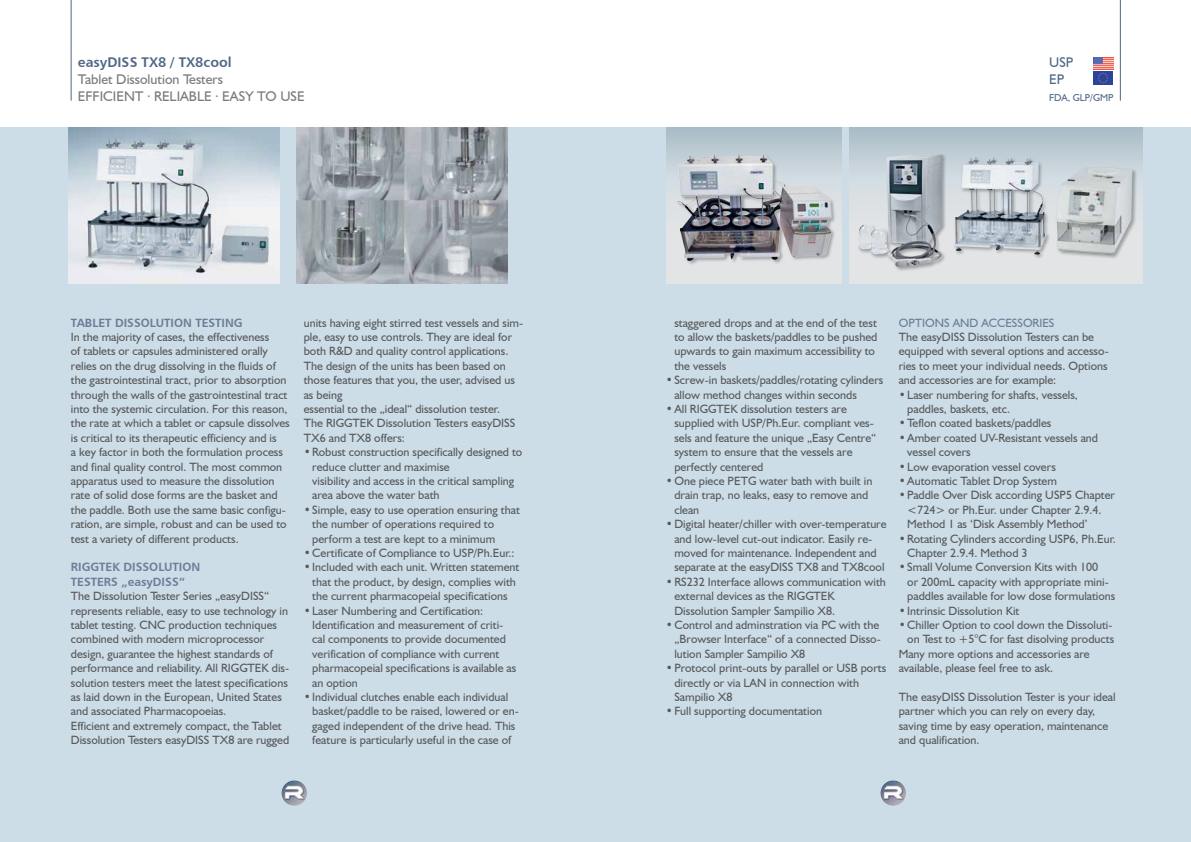
<style>
.page{position:relative;width:1191px;height:842px;background:#fff}
.page>*{position:absolute;margin:0;border:0;box-sizing:border-box;transform-origin:0 0}
.t1{font:14px/16.8px "Humanist 521 BT";color:#797a7d}
.t2{font:14px "Humanist 777 BT Bold B";color:#4e6886}
.t3{font:14px/16.8px "Humanist 521 BT";color:#4e6886}
.t4{font:12px/14.4px "Humanist 521 BT";color:#58595b}
.t5{font:12px/14.4px "Humanist 777 BT Bold B";color:#6d7c97}
.t6{font:12px "Humanist 521 BT";color:#6d7c97}
.t7{font:10px "Humanist 521 BT";color:#4e6886}
</style>
<div class="page">
<div style="left:0;top:128px;width:1191px;height:714px;background:#ccdde7"></div>
<hr style="left:71px;top:0;width:1px;height:101px;background:#4e6886">
<hr style="left:1120px;top:0;width:1px;height:101px;background:#4e6886">
<img style="left:281px;top:780px;width:25px;height:26px">
<img style="left:880px;top:780px;width:23px;height:26px">
<img style="left:1093px;top:58px;width:20px;height:26px">
<img style="left:68px;top:128px;width:211px;height:155px">
<img style="left:296px;top:128px;width:211px;height:155px">
<svg style="left:849px;top:128px;width:293px;height:155px;background:#cad3d9"></svg>
<div style="left:952px;top:156px;width:99px;height:103px;background:#000;opacity:.3"></div>
<img style="left:954px;top:158px;width:92px;height:97px">
<div style="left:1055px;top:166px;width:82px;height:94px;background:#000;opacity:.3"></div>
<img style="left:1055px;top:167px;width:77px;height:88px">
<div style="left:857px;top:153px;width:90px;height:119px;background:#000;opacity:.3"></div>
<img style="left:886px;top:154px;width:56px;height:113px">
<svg style="left:666px;top:128px;width:175px;height:155px;background:#c8d1d7"></svg>
<img style="left:666px;top:142px;width:176px;height:127px">
<p class="t2" style="left:78px;top:54px;width:155px">easyDISS TX8 / TX8cool</p>
<p class="t1" style="left:78px;top:71px;width:228px">Tablet Dissolution Testers<br>EFFICIENT ∙ RELIABLE ∙ EASY TO USE</p>
<p class="t5" style="left:71px;top:315px;width:173px">TABLET DISSOLUTION TESTING</p>
<p class="t4" style="left:71px;top:329px;width:220px">In the majority of cases, the effectiveness<br>of tablets or capsules administered orally relies on the drug dissolving in the fluids of the gastrointestinal tract, prior to absorption through the walls of the gastrointestinal tract into the systemic circulation. For this reason, the rate at which a tablet or capsule dissolves is critical to its therapeutic efficiency and is<br>a key factor in both the formulation process and final quality control. The most common apparatus used to measure the dissolution rate of solid dose forms are the basket and the paddle. Both use the same basic configu&shy;ration, are simple, robust and can be used to test a variety of different products.</p>
<p class="t5" style="left:71px;top:560px;width:131px">RIGGTEK DISSOLUTION<br>TESTERS „easyDISS“</p>
<p class="t4" style="left:71px;top:589px;width:220px">The Dissolution Tester Series „easyDISS“ represents reliable, easy to use technology in tablet testing. CNC production techniques combined with modern microprocessor design, guarantee the highest standards of performance and reliability. All RIGGTEK dis&shy;solution testers meet the latest specifications as laid down in the European, United States and associated Pharmacopoeias.<br>Efficient and extremely compact, the Tablet Dissolution Testers easyDISS TX8 are rugged</p>
<p class="t4" style="left:304px;top:315px;width:221px">units having eight stirred test vessels and sim&shy;ple, easy to use controls. They are ideal for both R&amp;D and quality control applications.<br>The design of the units has been based on those features that you, the user, advised us as being<br>essential to the „ideal“ dissolution tester.<br>The RIGGTEK Dissolution Testers easyDISS TX6 and TX8 offers:</p>
<p class="t4" style="left:312px;top:445px;width:212px;text-indent:-9px">•Robust construction specifically designed to reduce clutter and maximise<br>visibility and access in the critical sampling area above the water bath</p>
<p class="t4" style="left:312px;top:502px;width:209px;text-indent:-9px">•Simple, easy to use operation ensuring that the number of operations required to perform a test are kept to a minimum</p>
<p class="t4" style="left:304px;top:545px;width:212px">•Certificate of Compliance to USP/Ph.Eur.:</p>
<p class="t4" style="left:304px;top:560px;width:217px;text-align:center">•Included with each unit. Written statement that the product, by design, complies with the current pharmacopeial specifications</p>
<p class="t4" style="left:312px;top:603px;width:205px;text-indent:-9px">•Laser Numbering and Certification:<br>Identification and measurement of criti&shy;cal components to provide documented verification of compliance with current pharmacopeial specifications is available as an option</p>
<p class="t4" style="left:312px;top:689px;width:208px;text-indent:-9px">•Individual clutches enable each individual basket/paddle to be raised, lowered or en&shy;gaged independent of the drive head. This feature is particularly useful in the case of</p>
<p class="t3" style="left:1049px;top:54px;width:26px">USP<br>EP</p>
<p class="t7" style="left:1049px;top:91px;width:66px">FDA, GLP/GMP</p>
<p class="t4" style="left:674px;top:315px;width:204px">staggered drops and at the end of the test to allow the baskets/paddles to be pushed upwards to gain maximum accessibility to the vessels</p>
<p class="t4" style="left:674px;top:373px;width:210px;text-indent:-9px">•Screw-in baskets/paddles/rotating cylinders allow method changes within seconds</p>
<p class="t4" style="left:674px;top:401px;width:203px;text-indent:-9px">•All RIGGTEK dissolution testers are supplied with USP/Ph.Eur. compliant ves&shy;sels and feature the unique „Easy Centre“ system to ensure that the vessels are perfectly centered</p>
<p class="t4" style="left:674px;top:473px;width:199px;text-indent:-9px">•One piece PETG water bath with built in drain trap, no leaks, easy to remove and clean</p>
<p class="t4" style="left:666px;top:517px;width:222px;text-align:center">•Digital heater/chiller with over-temperature and low-level cut-out indicator. Easily re&shy;moved for maintenance. Independent and separate at the easyDISS TX8 and TX8cool</p>
<p class="t4" style="left:674px;top:574px;width:213px;text-indent:-9px">•RS232 Interface allows communication with external devices as the RIGGTEK<br>Dissolution Sampler Sampilio X8.</p>
<p class="t4" style="left:674px;top:617px;width:208px;text-indent:-9px">•Control and adminstration via PC with the „Browser Interface“ of a connected Disso&shy;lution Sampler Sampilio X8</p>
<p class="t4" style="left:674px;top:661px;width:213px;text-indent:-9px">•Protocol print-outs by parallel or USB ports directly or via LAN in connection with<br>Sampilio X8</p>
<p class="t4" style="left:666px;top:704px;width:158px">•Full supporting documentation</p>
<p class="t6" style="left:898px;top:315px;width:157px">OPTIONS AND ACCESSORIES</p>
<p class="t4" style="left:898px;top:329px;width:211px">The easyDISS Dissolution Testers can be equipped with several options and accesso&shy;ries to meet your individual needs. Options and accessories are for example:</p>
<p class="t4" style="left:907px;top:387px;width:172px;text-indent:-9px">•Laser numbering for shafts, vessels, paddles, baskets, etc.</p>
<p class="t4" style="left:898px;top:416px;width:154px">•Teflon coated baskets/paddles</p>
<p class="t4" style="left:907px;top:430px;width:192px;text-indent:-9px">•Amber coated UV-Resistant vessels and vessel covers</p>
<p class="t4" style="left:898px;top:459px;width:159px">•Low evaporation vessel covers</p>
<p class="t4" style="left:898px;top:473px;width:160px">•Automatic Tablet Drop System</p>
<p class="t4" style="left:907px;top:488px;width:209px;text-indent:-9px">•Paddle Over Disk according USP5 Chapter &lt;724&gt; or Ph.Eur. under Chapter 2.9.4.<br>Method 1 as ‘Disk Assembly Method’</p>
<p class="t4" style="left:907px;top:531px;width:210px;text-indent:-9px">•Rotating Cylinders according USP6, Ph.Eur.<br>Chapter 2.9.4. Method 3</p>
<p class="t4" style="left:907px;top:560px;width:210px;text-indent:-9px">•Small Volume Conversion Kits with 100<br>or 200mL capacity with appropriate mini&shy;paddles available for low dose formulations</p>
<p class="t4" style="left:898px;top:603px;width:122px">•Intrinsic Dissolution Kit</p>
<p class="t4" style="left:898px;top:617px;width:215px">•Chiller Option to cool down the Dissoluti-</p>
<p class="t4" style="left:907px;top:632px;width:208px">on Test to +5°C for fast disolving products</p>
<p class="t4" style="left:898px;top:646px;width:192px">Many more options and accessories are</p>
<p class="t4" style="left:898px;top:661px;width:156px">available, please feel free to ask.</p>
<p class="t4" style="left:898px;top:689px;width:218px">The easyDISS Dissolution Tester is your ideal partner which you can rely on every day, saving time by easy operation, maintenance and qualification.</p>
</div>
